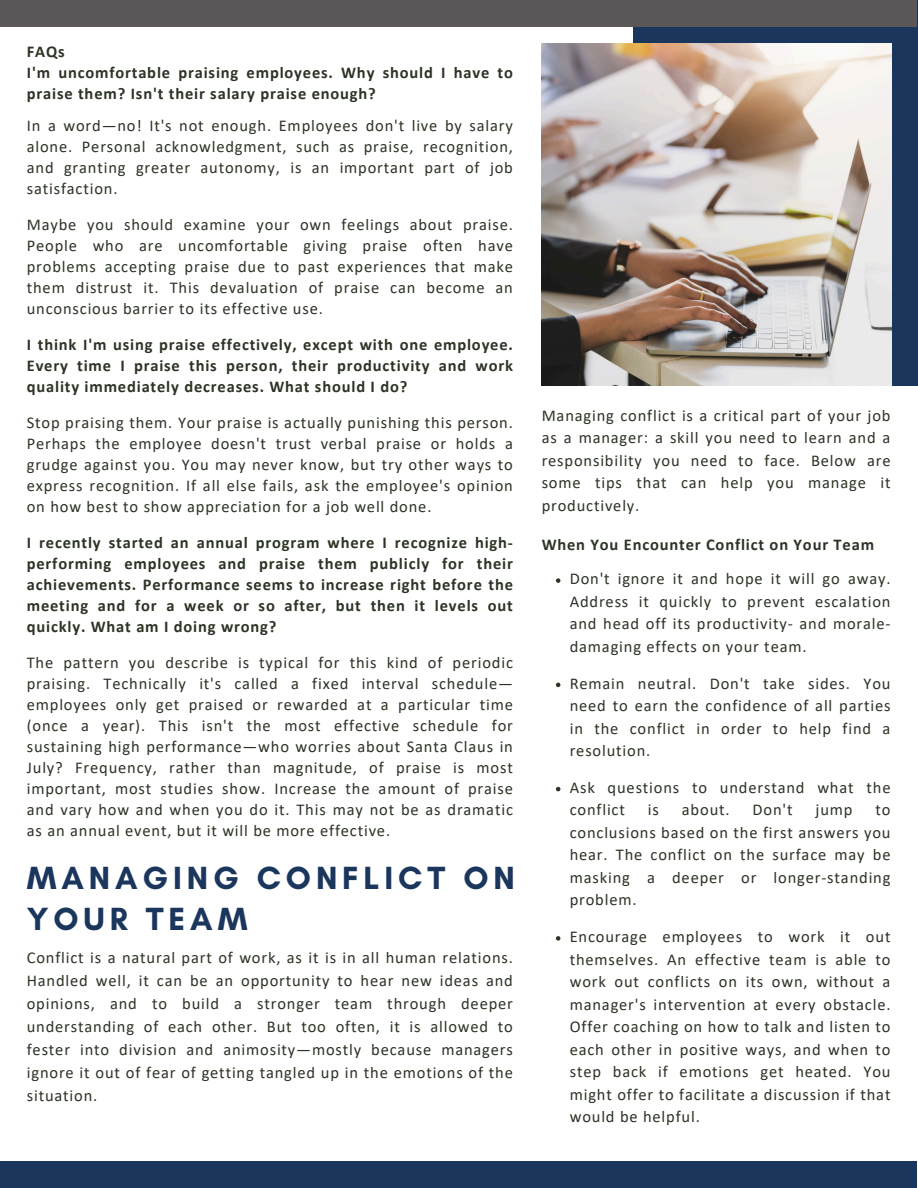
<style>
.page{position:relative;width:918px;height:1188px;background:#fff}
.page>*{position:absolute;margin:0;border:0;box-sizing:border-box;transform-origin:0 0}
.t1{font:700 32.7px/40.5px "Glacial Indifference";letter-spacing:.15em;color:#1b365d}
.t2{font:16.5px/22.5px "Calibri";letter-spacing:.05em;color:#2b3425;text-align:justify}
.t3{font:700 16.5px/21px "Calibri";letter-spacing:.05em;color:#2b3425;text-align:justify}
</style>
<div class="page">
<div style="left:633px;top:0;width:285px;height:386px;background:#1b365d"></div>
<div style="left:0;top:0;width:917px;height:27px;background:#5b5758"></div>
<div style="left:0;top:1162px;width:916px;height:26px;background:#1b365d"></div>
<svg style="left:556px;top:578px;width:4px;height:5px"></svg>
<svg style="left:556px;top:683px;width:4px;height:4px"></svg>
<svg style="left:556px;top:787px;width:4px;height:4px"></svg>
<svg style="left:556px;top:936px;width:4px;height:5px"></svg>
<img style="left:542px;top:44px;width:350px;height:342px">
<p class="t3" style="left:27px;top:42px;width:488px;text-align:left">FAQs<br>I'm uncomfortable praising employees. Why should I have to praise them? Isn't their salary praise enough?</p>
<h2 class="t2" style="left:27px;top:117px;width:488px;line-height:21px">In a word—no! It's not enough. Employees don't live by salary alone. Personal acknowledgment, such as praise, recognition, and granting greater autonomy, is an important part of job satisfaction.</h2>
<p class="t2" style="left:27px;top:216px;width:488px;line-height:21px">Maybe you should examine your own feelings about praise.<br>People who are uncomfortable giving praise often have problems accepting praise due to past experiences that make them distrust it. This devaluation of praise can become an unconscious barrier to its effective use.</p>
<p class="t3" style="left:27px;top:336px;width:488px">I think I'm using praise effectively, except with one employee.<br>Every time I praise this person, their productivity and work quality immediately decreases. What should I do?</p>
<h2 class="t2" style="left:27px;top:414px;width:488px;line-height:21px">Stop praising them. Your praise is actually punishing this person.<br>Perhaps the employee doesn't trust verbal praise or holds a grudge against you. You may never know, but try other ways to express recognition. If all else fails, ask the employee's opinion on how best to show appreciation for a job well done.</h2>
<p class="t3" style="left:27px;top:534px;width:488px">I recently started an annual program where I recognize high&shy;performing employees and praise them publicly for their achievements. Performance seems to increase right before the meeting and for a week or so after, but then it levels out quickly. What am I doing wrong?</p>
<p class="t2" style="left:27px;top:654px;width:488px;line-height:21px">The pattern you describe is typical for this kind of periodic praising. Technically it's called a fixed interval schedule— employees only get praised or rewarded at a particular time (once a year). This isn't the most effective schedule for sustaining high performance—who worries about Santa Claus in July? Frequency, rather than magnitude, of praise is most important, most studies show. Increase the amount of praise and vary how and when you do it. This may not be as dramatic as an annual event, but it will be more effective.</p>
<p class="t1" style="left:27px;top:858px;width:489px">MANAGING CONFLICT ON<br>YOUR TEAM</p>
<p class="t2" style="left:27px;top:948px;width:488px;line-height:23px">Conflict is a natural part of work, as it is in all human relations.<br>Handled well, it can be an opportunity to hear new ideas and opinions, and to build a stronger team through deeper understanding of each other. But too often, it is allowed to fester into division and animosity—mostly because managers ignore it out of fear of getting tangled up in the emotions of the situation.</p>
<p class="t2" style="left:542px;top:405px;width:350px">Managing conflict is a critical part of your job as a manager: a skill you need to learn and a responsibility you need to face. Below are some tips that can help you manage it productively.</p>
<p class="t3" style="left:542px;top:535px;width:334px">When You Encounter Conflict on Your Team</p>
<h2 class="t2" style="left:570px;top:569px;width:322px">Don't ignore it and hope it will go away.<br>Address it quickly to prevent escalation and head off its productivity- and morale&shy;damaging effects on your team.</h2>
<p class="t2" style="left:570px;top:673px;width:322px">Remain neutral. Don't take sides. You need to earn the confidence of all parties in the conflict in order to help find a resolution.</p>
<p class="t2" style="left:570px;top:777px;width:322px">Ask questions to understand what the conflict</p>
<p class="t2" style="left:648px;top:800px;width:13px">is</p>
<p class="t2" style="left:682px;top:800px;width:49px">about.</p>
<p class="t2" style="left:753px;top:800px;width:41px">Don't</p>
<p class="t2" style="left:816px;top:800px;width:38px">jump</p>
<p class="t2" style="left:570px;top:800px;width:322px;text-indent:306px">to conclusions based on the first answers you hear. The conflict on the surface may be masking a deeper or longer-standing problem.</p>
<h2 class="t2" style="left:570px;top:927px;width:322px">Encourage employees to work it out themselves. An effective team is able to work out conflicts on its own, without a manager's intervention at every obstacle.<br>Offer coaching on how to talk and listen to each other in positive ways, and when to step back if emotions get heated. You might offer to facilitate a discussion if that would be helpful.</h2>
</div>
